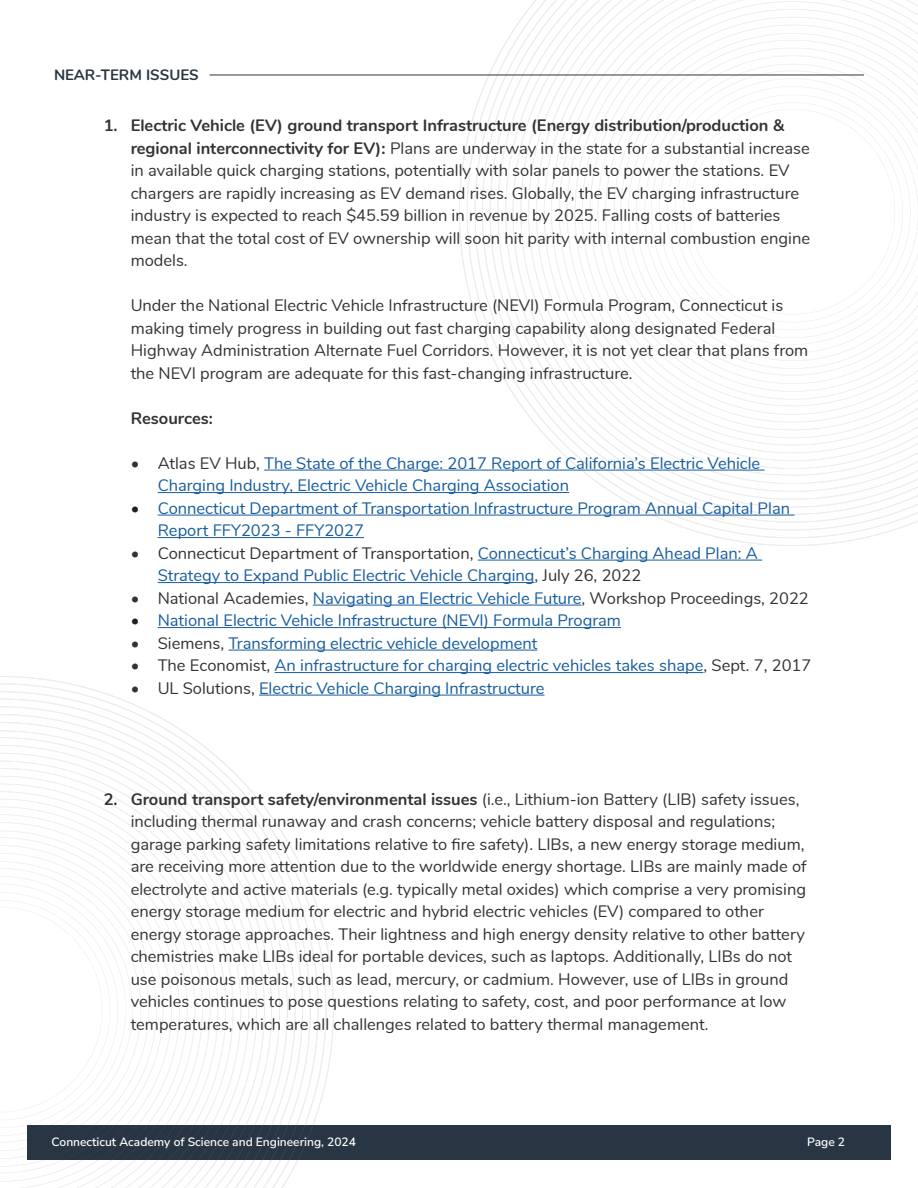
<style>
.page{position:relative;width:918px;height:1188px;background:#fff}
.page>*{position:absolute;margin:0;border:0;box-sizing:border-box;transform-origin:0 0}
.t1{font:16.5px/22.5px "Nunito";color:#333}
.t2{font:16.5px/22.5px "Nunito";color:#175d9e}
.t3{font:700 16.5px "Nunito";color:#333}
.t4{font:700 15px "Nunito";color:#283643}
.t5{font:200 12px "Nunito Sans 12 pt";color:#fff}
.s1{font-weight:700}
.s2{color:#333}
.s3{color:#231f20}
.s4{color:#175d9e}
</style>
<div class="page">
<div style="left:27px;top:1125px;width:864px;height:35px;background:#283643"></div>
<img style="left:0;top:677px;width:333px;height:511px">
<hr style="left:210px;top:75px;width:654px;height:1px;background:#283643">
<hr style="left:264px;top:470px;width:501px;height:1px;background:#175d9e">
<hr style="left:158px;top:492px;width:411px;height:1px;background:#175d9e">
<hr style="left:158px;top:515px;width:637px;height:1px;background:#175d9e">
<hr style="left:158px;top:537px;width:206px;height:1px;background:#175d9e">
<hr style="left:478px;top:560px;width:284px;height:1px;background:#175d9e">
<hr style="left:158px;top:582px;width:377px;height:1px;background:#175d9e">
<hr style="left:313px;top:605px;width:269px;height:1px;background:#175d9e">
<hr style="left:158px;top:627px;width:463px;height:1px;background:#175d9e">
<hr style="left:228px;top:650px;width:309px;height:1px;background:#175d9e">
<hr style="left:275px;top:672px;width:428px;height:1px;background:#175d9e">
<hr style="left:259px;top:695px;width:286px;height:1px;background:#175d9e">
<p class="t4" style="left:54px;top:63px;width:146px">NEAR-TERM ISSUES</p>
<p class="t1" style="left:131px;top:113px;width:681px;text-indent:-27px"><span class="s1">1. Electric Vehicle (EV) ground transport Infrastructure (Energy distribution/production &amp; regional interconnectivity for EV):</span> Plans are underway in the state for a substantial increase in available quick charging stations, potentially with solar panels to power the stations. EV chargers are rapidly increasing as EV demand rises. Globally, the EV charging infrastructure industry is expected to reach $45.59 billion in revenue by 2025. Falling costs of batteries mean that the total cost of EV ownership will soon hit parity with internal combustion engine models.</p>
<p class="t1" style="left:131px;top:293px;width:679px">Under the National Electric Vehicle Infrastructure (NEVI) Formula Program, Connecticut is making timely progress in building out fast charging capability along designated Federal Highway Administration Alternate Fuel Corridors. However, it is not yet clear that plans from the NEVI program are adequate for this fast-changing infrastructure.</p>
<p class="t3" style="left:131px;top:406px;width:84px">Resources:</p>
<p class="t2" style="left:158px;top:451px;width:604px;text-indent:-27px"><span class="s2">• Atlas EV Hub,</span> The State of the Charge: 2017 Report of California’s Electric Vehicle<br>Charging Industry, Electric Vehicle Charging Association</p>
<p class="t2" style="left:158px;top:496px;width:634px;text-indent:-27px"><span class="s3">•</span> Connecticut Department of Transportation Infrastructure Program Annual Capital Plan<br>Report FFY2023 - FFY2027</p>
<p class="t2" style="left:158px;top:541px;width:602px;text-indent:-27px"><span class="s2">• Connecticut Department of Transportation,</span> Connecticut’s Charging Ahead Plan: A<br>Strategy to Expand Public Electric Vehicle Charging<span class="s2">, July 26, 2022</span></p>
<p class="t1" style="left:131px;top:586px;width:680px">• National Academies, <span class="s4">Navigating an Electric Vehicle Future</span>, Workshop Proceedings, 2022</p>
<p class="t2" style="left:131px;top:608px;width:492px"><span class="s3">•</span> National Electric Vehicle Infrastructure (NEVI) Formula Program</p>
<p class="t2" style="left:131px;top:631px;width:408px"><span class="s2">• Siemens,</span> Transforming electric vehicle development</p>
<p class="t2" style="left:131px;top:653px;width:682px"><span class="s2">• The Economist,</span> An infrastructure for charging electric vehicles takes shape<span class="s2">, Sept. 7, 2017</span></p>
<p class="t2" style="left:131px;top:676px;width:415px"><span class="s2">• UL Solutions,</span> Electric Vehicle Charging Infrastructure</p>
<p class="t1" style="left:131px;top:787px;width:677px;text-indent:-27px"><span class="s1">2. Ground transport safety/environmental issues</span> (i.e., Lithium-ion Battery (LIB) safety issues, including thermal runaway and crash concerns; vehicle battery disposal and regulations; garage parking safety limitations relative to fire safety). LIBs, a new energy storage medium, are receiving more attention due to the worldwide energy shortage. LIBs are mainly made of electrolyte and active materials (e.g. typically metal oxides) which comprise a very promising energy storage medium for electric and hybrid electric vehicles (EV) compared to other energy storage approaches. Their lightness and high energy density relative to other battery chemistries make LIBs ideal for portable devices, such as laptops. Additionally, LIBs do not use poisonous metals, such as lead, mercury, or cadmium. However, use of LIBs in ground vehicles continues to pose questions relating to safety, cost, and poor performance at low temperatures, which are all challenges related to battery thermal management.</p>
<p class="t5" style="left:51px;top:1134px;width:306px">Connecticut Academy of Science and Engineering, 2024</p>
<p class="t5" style="left:807px;top:1134px;width:40px">Page 2</p>
</div>
